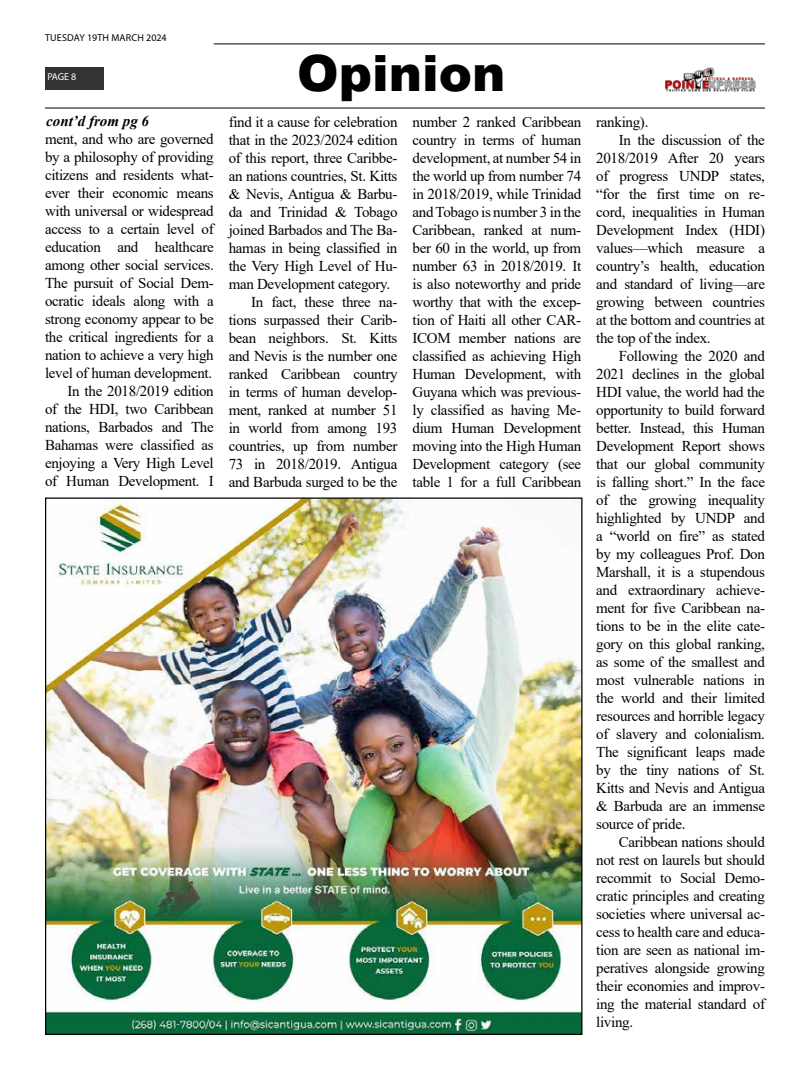
<style>
.page{position:relative;width:810px;height:1080px;background:#fff}
.page>*{position:absolute;margin:0;border:0;box-sizing:border-box;transform-origin:0 0}
.t1{font:900 50px "Arial";color:#000}
.t2{font:15px/18px "Times New Roman";letter-spacing:-.02em;color:#000;text-align:right}
.t3{font:italic 700 15px "Times New Roman";color:#000}
.t4{font:10px "Myriad Pro";letter-spacing:.015em;color:#000}
.t5{font:10px "Myriad Pro";color:#fff}
</style>
<div class="page">
<hr style="left:214px;top:43px;width:551px;height:2px;background:#333">
<div style="left:45px;top:67px;width:58px;height:22px;background:#333"></div>
<img style="left:665px;top:67px;width:91px;height:25px">
<hr style="left:45px;top:107px;width:720px;height:2px;background:#333">
<img style="left:47px;top:500px;width:533px;height:533px">
<p class="t4" style="left:45px;top:31px;width:123px">TUESDAY 19TH MARCH 2024</p>
<p class="t5" style="left:47px;top:71px;width:31px">PAGE 8</p>
<p class="t3" style="left:46px;top:111px;width:104px">cont’d from pg 6</p>
<p class="t2" style="left:45px;top:129px;width:170px">ment, and who are governed by a philosophy of providing citizens and residents what&shy;ever their economic means with universal or widespread access to a certain level of education and healthcare among other social services.<br>The pursuit of Social Dem&shy;ocratic ideals along with a strong economy appear to be the critical ingredients for a nation to achieve a very high level of human development.<br>In the 2018/2019 edition<br>of the HDI, two Caribbean nations, Barbados and The<br>Bahamas were classified as enjoying a Very High Level of Human Development. I</p>
<h1 class="t1" style="left:297px;top:37px;width:210px">Opinion</h1>
<p class="t2" style="left:229px;top:113px;width:170px">find it a cause for celebration</p>
<p class="t2" style="left:229px;top:131px;width:170px">that in the 2023/2024 edition</p>
<p class="t2" style="left:229px;top:149px;width:170px">of this report, three Caribbe-</p>
<p class="t2" style="left:229px;top:167px;width:170px">an nations countries, St. Kitts</p>
<p class="t2" style="left:229px;top:185px;width:170px">&amp; Nevis, Antigua &amp; Barbu-</p>
<p class="t2" style="left:229px;top:203px;width:170px">da and Trinidad &amp; Tobago</p>
<p class="t2" style="left:229px;top:221px;width:170px">joined Barbados and The Ba-</p>
<p class="t2" style="left:229px;top:239px;width:170px">hamas in being classified in</p>
<p class="t2" style="left:229px;top:257px;width:170px">the Very High Level of Hu-</p>
<p class="t2" style="left:229px;top:275px;width:163px">man Development category.</p>
<p class="t2" style="left:251px;top:293px;width:148px">In fact, these three na-</p>
<p class="t2" style="left:229px;top:311px;width:170px">tions surpassed their Carib-</p>
<p class="t2" style="left:229px;top:329px;width:170px">bean neighbors. St. Kitts</p>
<p class="t2" style="left:229px;top:347px;width:170px">and Nevis is the number one</p>
<p class="t2" style="left:229px;top:365px;width:170px">ranked Caribbean country</p>
<p class="t2" style="left:229px;top:383px;width:170px">in terms of human develop-</p>
<p class="t2" style="left:229px;top:401px;width:170px">ment, ranked at number 51</p>
<p class="t2" style="left:229px;top:419px;width:170px">in world from among 193</p>
<p class="t2" style="left:229px;top:437px;width:170px">countries, up from number</p>
<p class="t2" style="left:229px;top:455px;width:170px">73 in 2018/2019. Antigua</p>
<p class="t2" style="left:229px;top:473px;width:170px">and Barbuda surged to be the</p>
<p class="t2" style="left:412px;top:113px;width:170px;text-align:justify">number 2 ranked Caribbean country in terms of human development, at number 54 in the world up from number 74 in 2018/2019, while Trinidad and Tobago is number 3 in the Caribbean, ranked at num&shy;ber 60 in the world, up from number 63 in 2018/2019. It is also noteworthy and pride worthy that with the excep&shy;tion of Haiti all other CAR-ICOM member nations are classified as achieving High Human Development, with Guyana which was previous&shy;ly classified as having Me&shy;dium Human Development moving into the High Human Development category (see table 1 for a full Caribbean</p>
<p class="t2" style="left:596px;top:113px;width:54px">ranking).</p>
<p class="t2" style="left:619px;top:131px;width:148px">In the discussion of the</p>
<p class="t2" style="left:596px;top:149px;width:170px">2018/2019 After 20 years</p>
<p class="t2" style="left:596px;top:167px;width:170px">of progress UNDP states,</p>
<p class="t2" style="left:596px;top:185px;width:170px">“for the first time on re-</p>
<p class="t2" style="left:596px;top:203px;width:170px">cord, inequalities in Human</p>
<p class="t2" style="left:596px;top:221px;width:170px">Development Index (HDI)</p>
<p class="t2" style="left:596px;top:239px;width:170px">values—which measure a</p>
<p class="t2" style="left:596px;top:257px;width:170px">country’s health, education</p>
<p class="t2" style="left:596px;top:275px;width:170px">and standard of living—are</p>
<p class="t2" style="left:596px;top:293px;width:170px">growing between countries</p>
<p class="t2" style="left:596px;top:311px;width:170px">at the bottom and countries at</p>
<p class="t2" style="left:596px;top:329px;width:116px">the top of the index.</p>
<p class="t2" style="left:619px;top:347px;width:148px">Following the 2020 and</p>
<p class="t2" style="left:596px;top:365px;width:170px">2021 declines in the global</p>
<p class="t2" style="left:596px;top:383px;width:170px">HDI value, the world had the</p>
<p class="t2" style="left:596px;top:401px;width:170px">opportunity to build forward</p>
<p class="t2" style="left:596px;top:419px;width:170px">better. Instead, this Human</p>
<p class="t2" style="left:596px;top:437px;width:170px">Development Report shows</p>
<p class="t2" style="left:596px;top:455px;width:170px">that our global community</p>
<p class="t2" style="left:596px;top:473px;width:170px">is falling short.” In the face</p>
<p class="t2" style="left:596px;top:491px;width:170px">of the growing inequality</p>
<p class="t2" style="left:596px;top:509px;width:170px">highlighted by UNDP and</p>
<p class="t2" style="left:596px;top:527px;width:170px">a “world on fire” as stated</p>
<p class="t2" style="left:596px;top:545px;width:170px">by my colleagues Prof. Don</p>
<p class="t2" style="left:596px;top:563px;width:170px">Marshall, it is a stupendous</p>
<p class="t2" style="left:596px;top:581px;width:170px">and extraordinary achieve-</p>
<p class="t2" style="left:596px;top:599px;width:170px">ment for five Caribbean na-</p>
<p class="t2" style="left:596px;top:617px;width:170px">tions to be in the elite cate-</p>
<p class="t2" style="left:596px;top:635px;width:170px">gory on this global ranking,</p>
<p class="t2" style="left:596px;top:653px;width:170px">as some of the smallest and</p>
<p class="t2" style="left:596px;top:671px;width:170px">most vulnerable nations in</p>
<p class="t2" style="left:596px;top:689px;width:170px">the world and their limited</p>
<p class="t2" style="left:596px;top:707px;width:170px">resources and horrible legacy</p>
<p class="t2" style="left:596px;top:725px;width:170px">of slavery and colonialism.</p>
<p class="t2" style="left:596px;top:743px;width:170px">The significant leaps made</p>
<p class="t2" style="left:596px;top:761px;width:170px">by the tiny nations of St.</p>
<p class="t2" style="left:596px;top:779px;width:170px">Kitts and Nevis and Antigua</p>
<p class="t2" style="left:596px;top:797px;width:170px">&amp; Barbuda are an immense</p>
<p class="t2" style="left:596px;top:815px;width:91px">source of pride.</p>
<p class="t2" style="left:619px;top:833px;width:148px">Caribbean nations should</p>
<p class="t2" style="left:596px;top:851px;width:170px">not rest on laurels but should</p>
<p class="t2" style="left:596px;top:869px;width:170px">recommit to Social Demo-</p>
<p class="t2" style="left:596px;top:887px;width:170px">cratic principles and creating</p>
<p class="t2" style="left:596px;top:905px;width:170px">societies where universal ac-</p>
<p class="t2" style="left:596px;top:923px;width:170px">cess to health care and educa-</p>
<p class="t2" style="left:596px;top:941px;width:170px">tion are seen as national im-</p>
<p class="t2" style="left:596px;top:959px;width:170px">peratives alongside growing</p>
<p class="t2" style="left:596px;top:977px;width:170px">their economies and improv-</p>
<p class="t2" style="left:596px;top:995px;width:170px">ing the material standard of</p>
<p class="t2" style="left:596px;top:1013px;width:38px">living.</p>
</div>
